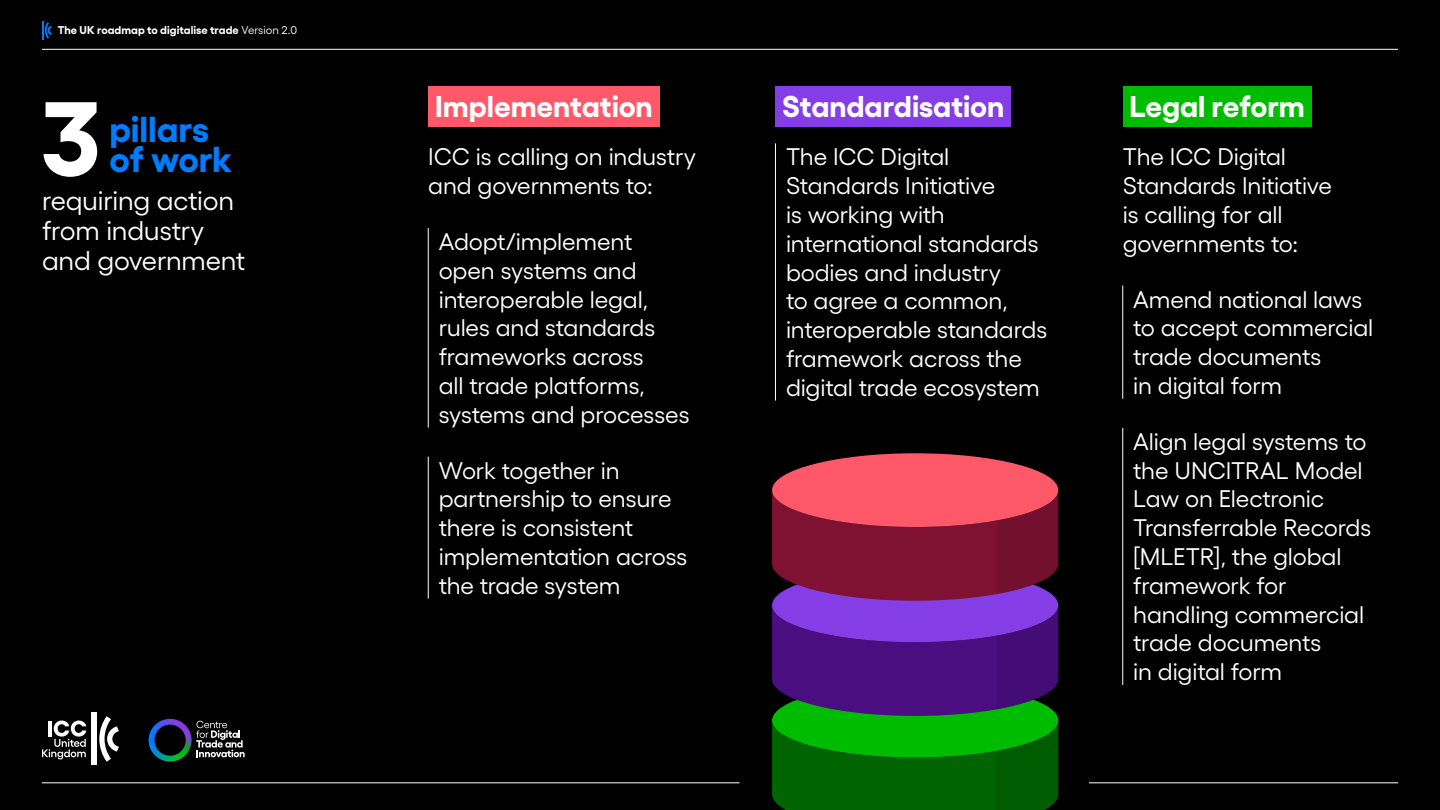
<style>
.page{position:relative;width:1440px;height:810px;background:#000}
.page>*{position:absolute;margin:0;border:0;box-sizing:border-box;transform-origin:0 0}
.t1{font:700 105.15px "Gellix";color:#fff}
.t2{font:700 36px/30px "Gellix";letter-spacing:-.005em;color:#007dff}
.t3{font:700 30px "Gellix";letter-spacing:-.005em;color:#fff}
.t4{font:27px/30px "Gellix";letter-spacing:-.01em;color:#fff}
.t5{font:24px/28.8px "Gellix";letter-spacing:-.005em;color:#fff}
.t6{font:700 11.25px "Gellix";letter-spacing:.005em;color:#fff}
.s1{font-weight:400}
</style>
<div class="page">
<svg style="left:42px;top:21px;width:10px;height:19px"></svg>
<svg style="left:196px;top:720px;width:49px;height:38px"></svg>
<img style="left:149px;top:719px;width:43px;height:43px">
<div style="left:92px;top:713px;width:5px;height:52px;background:#fff"></div>
<svg style="left:99px;top:716px;width:20px;height:46px"></svg>
<svg style="left:42px;top:721px;width:44px;height:38px"></svg>
<hr style="left:42px;top:49px;width:1356px;height:1px;background:#fff">
<hr style="left:42px;top:783px;width:698px;height:1px;background:#fff">
<hr style="left:1089px;top:783px;width:309px;height:1px;background:#fff">
<hr style="left:428px;top:228px;width:1px;height:200px;background:#fff">
<hr style="left:428px;top:457px;width:1px;height:142px;background:#fff">
<hr style="left:775px;top:143px;width:1px;height:258px;background:#fff">
<hr style="left:1122px;top:286px;width:1px;height:113px;background:#fff">
<hr style="left:1122px;top:428px;width:1px;height:257px;background:#fff">
<div style="left:428px;top:86px;width:232px;height:41px;background:#ff5869"></div>
<div style="left:776px;top:86px;width:235px;height:41px;background:#853ee6"></div>
<div style="left:1123px;top:86px;width:188px;height:41px;background:#00bc00"></div>
<div style="left:772px;top:453px;width:286px;height:74px;background:#ff5869;border-radius:50%"></div>
<svg style="left:772px;top:490px;width:286px;height:320px;background:#543f4d"></svg>
<p class="t6" style="left:58px;top:21px;width:241px">The UK roadmap to digitalise trade <span class="s1">Version 2.0</span></p>
<h1 class="t1" style="left:42px;top:54px;width:60px">3</h1>
<h2 class="t2" style="left:110px;top:111px;width:124px">pillars of work</h2>
<p class="t4" style="left:42px;top:183px;width:205px">requiring action from industry and government</p>
<p class="t3" style="left:435px;top:82px;width:219px">Implementation</p>
<p class="t3" style="left:782px;top:82px;width:224px">Standardisation</p>
<p class="t3" style="left:1130px;top:82px;width:177px">Legal reform</p>
<p class="t5" style="left:428px;top:140px;width:269px">ICC is calling on industry and governments to:</p>
<p class="t5" style="left:439px;top:225px;width:252px">Adopt/implement open systems and interoperable legal, rules and standards frameworks across<br>all trade platforms, systems and processes</p>
<p class="t5" style="left:439px;top:453px;width:250px">Work together in partnership to ensure there is consistent implementation across the trade system</p>
<p class="t5" style="left:786px;top:140px;width:263px">The ICC Digital<br>Standards Initiative<br>is working with international standards bodies and industry<br>to agree a common, interoperable standards framework across the digital trade ecosystem</p>
<p class="t5" style="left:1123px;top:140px;width:211px">The ICC Digital<br>Standards Initiative is calling for all governments to:</p>
<p class="t5" style="left:1133px;top:282px;width:242px">Amend national laws to accept commercial trade documents<br>in digital form</p>
<p class="t5" style="left:1133px;top:425px;width:240px">Align legal systems to the UNCITRAL Model<br>Law on Electronic<br>Transferrable Records [MLETR], the global framework for handling commercial trade documents<br>in digital form</p>
</div>
